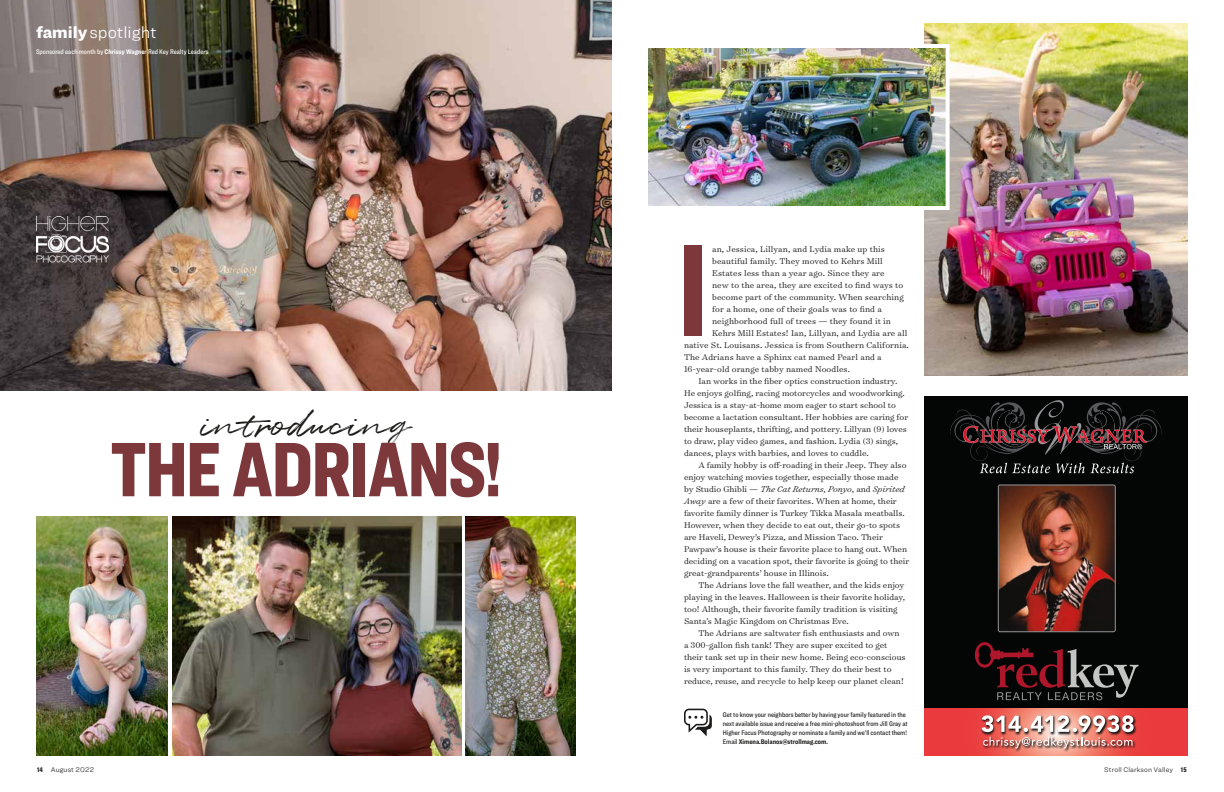
<style>
.page{position:relative;width:1224px;height:792px;background:#fff}
.page>*{position:absolute;margin:0;border:0;box-sizing:border-box;transform-origin:0 0}
.t1{font:700 135.6px "Ringside Compressed";color:#7c383b}
.t2{font:900 80px "Ringside Compressed";letter-spacing:-.02em;color:#7c383b}
.t3{font:40px "Quentin";color:#1c1b1a}
.t4{font:300 17px "Ringside";color:#fff}
.t5{font:300 9.5px "Surveyor Text";color:#1c1b1a}
.t6{font:italic 300 9.5px "Surveyor Text";color:#1c1b1a}
.t7{font:500 7px/9px "Ringside Condensed";color:#1c1b1a}
.t8{font:500 7px "Ringside Condensed";color:#fff}
.t9{font:300 7px "Ringside";letter-spacing:.015em;color:#1c1b1a}
.s1{font-weight:900}
.s2{font-weight:700}
.s3{font-style:normal}
.s4{font-style:italic}
.s5{font-family:"Ringside Compressed";font-weight:900}
</style>
<div class="page">
<img style="left:0;top:0;width:612px;height:390px">
<svg style="left:684px;top:709px;width:28px;height:27px"></svg>
<div style="left:924px;top:396px;width:264px;height:360px;background:#040505"></div>
<svg style="left:975px;top:642px;width:164px;height:58px"></svg>
<svg style="left:924px;top:708px;width:264px;height:48px"></svg>
<img style="left:980px;top:714px;width:158px;height:39px">
<img style="left:982px;top:715px;width:152px;height:33px">
<img style="left:998px;top:485px;width:116px;height:147px">
<div style="left:998px;top:485px;width:118px;height:147px;border:1px solid #949699;border-radius:2px"></div>
<svg style="left:950px;top:400px;width:212px;height:73px"></svg>
<img style="left:36px;top:216px;width:72px;height:46px">
<img style="left:924px;top:24px;width:264px;height:352px">
<img style="left:36px;top:516px;width:132px;height:240px">
<img style="left:648px;top:42px;width:304px;height:170px">
<img style="left:172px;top:516px;width:290px;height:240px">
<img style="left:466px;top:516px;width:110px;height:240px">
<h3 class="t4" style="left:36px;top:20px;width:122px"><span class="s1">family</span>spotlight</h3>
<p class="t8" style="left:36px;top:46px;width:174px">Sponsored each month by <span class="s2">Chrissy Wagne</span>r Red Key Realty Leaders</p>
<h3 class="t3" style="left:202px;top:398px;width:210px">introducing</h3>
<h2 class="t2" style="left:110px;top:413px;width:393px">THE ADRIANS!</h2>
<h1 class="t1" style="left:676px;top:196px;width:35px">I</h1>
<p class="t5" style="left:712px;top:243px;width:174px">an, Jessica, Lillyan, and Lydia make up this</p>
<p class="t5" style="left:712px;top:255px;width:172px">beautiful family. They moved to Kehrs Mill</p>
<p class="t5" style="left:712px;top:267px;width:174px">Estates less than a year ago. Since they are</p>
<p class="t5" style="left:712px;top:279px;width:193px">new to the area, they are excited to find ways to</p>
<p class="t5" style="left:712px;top:291px;width:193px">become part of the community. When searching</p>
<p class="t5" style="left:712px;top:303px;width:171px">for a home, one of their goals was to find a</p>
<p class="t5" style="left:712px;top:315px;width:180px">neighborhood full of trees — they found it in</p>
<p class="t5" style="left:712px;top:327px;width:197px">Kehrs Mill Estates! Ian, Lillyan, and Lydia are all</p>
<p class="t5" style="left:684px;top:339px;width:226px">native St. Louisans. Jessica is from Southern California.</p>
<p class="t5" style="left:684px;top:351px;width:199px">The Adrians have a Sphinx cat named Pearl and a</p>
<p class="t5" style="left:684px;top:363px;width:168px">16-year-old orange tabby named Noodles.</p>
<p class="t5" style="left:698px;top:375px;width:201px">Ian works in the fiber optics construction industry.</p>
<p class="t5" style="left:684px;top:387px;width:222px">He enjoys golfing, racing motorcycles and woodworking.</p>
<p class="t5" style="left:684px;top:399px;width:213px">Jessica is a stay-at-home mom eager to start school to</p>
<p class="t5" style="left:684px;top:411px;width:226px">become a lactation consultant. Her hobbies are caring for</p>
<p class="t5" style="left:684px;top:423px;width:224px">their houseplants, thrifting, and pottery. Lillyan (9) loves</p>
<p class="t5" style="left:684px;top:435px;width:216px">to draw, play video games, and fashion. Lydia (3) sings,</p>
<p class="t5" style="left:684px;top:447px;width:186px">dances, plays with barbies, and loves to cuddle.</p>
<p class="t5" style="left:698px;top:459px;width:210px">A family hobby is off-roading in their Jeep. They also</p>
<p class="t5" style="left:684px;top:471px;width:216px">enjoy watching movies together, especially those made</p>
<p class="t6" style="left:684px;top:483px;width:222px"><span class="s3">by Studio Ghibli —</span> The Cat Returns, Ponyo<span class="s3">, and</span> Spirited</p>
<p class="t5" style="left:684px;top:495px;width:214px"><span class="s4">Away</span> are a few of their favorites. When at home, their</p>
<p class="t5" style="left:684px;top:507px;width:222px">favorite family dinner is Turkey Tikka Masala meatballs.</p>
<p class="t5" style="left:684px;top:519px;width:218px">However, when they decide to eat out, their go-to spots</p>
<p class="t5" style="left:684px;top:531px;width:200px">are Haveli, Dewey’s Pizza, and Mission Taco. Their</p>
<p class="t5" style="left:684px;top:543px;width:225px">Pawpaw’s house is their favorite place to hang out. When</p>
<p class="t5" style="left:684px;top:555px;width:227px">deciding on a vacation spot, their favorite is going to their</p>
<p class="t5" style="left:684px;top:567px;width:146px">great-grandparents’ house in Illinois.</p>
<p class="t5" style="left:698px;top:579px;width:207px">The Adrians love the fall weather, and the kids enjoy</p>
<p class="t5" style="left:684px;top:591px;width:223px">playing in the leaves. Halloween is their favorite holiday,</p>
<p class="t5" style="left:684px;top:603px;width:215px">too! Although, their favorite family tradition is visiting</p>
<p class="t5" style="left:684px;top:615px;width:166px">Santa’s Magic Kingdom on Christmas Eve.</p>
<p class="t5" style="left:698px;top:627px;width:203px">The Adrians are saltwater fish enthusiasts and own</p>
<p class="t5" style="left:684px;top:639px;width:205px">a 300-gallon fish tank! They are super excited to get</p>
<p class="t5" style="left:684px;top:651px;width:223px">their tank set up in their new home. Being eco-conscious</p>
<p class="t5" style="left:684px;top:663px;width:209px">is very important to this family. They do their best to</p>
<p class="t5" style="left:684px;top:675px;width:221px">reduce, reuse, and recycle to help keep our planet clean!</p>
<p class="t7" style="left:723px;top:710px;width:186px">Get to know your neighbors better by having your family featured in the next available issue and receive a free mini-photoshoot from Jill Gray at Higher Focus Photography or nominate a family and we’ll contact them!<br>Email <span class="s2">Ximena.Bolanos@strollmag.com.</span></p>
<p class="t9" style="left:37px;top:764px;width:59px"><span class="s5">14</span> August 2022</p>
<p class="t9" style="left:1104px;top:764px;width:84px">Stroll Clarkson Valley <span class="s5">15</span></p>
</div>
